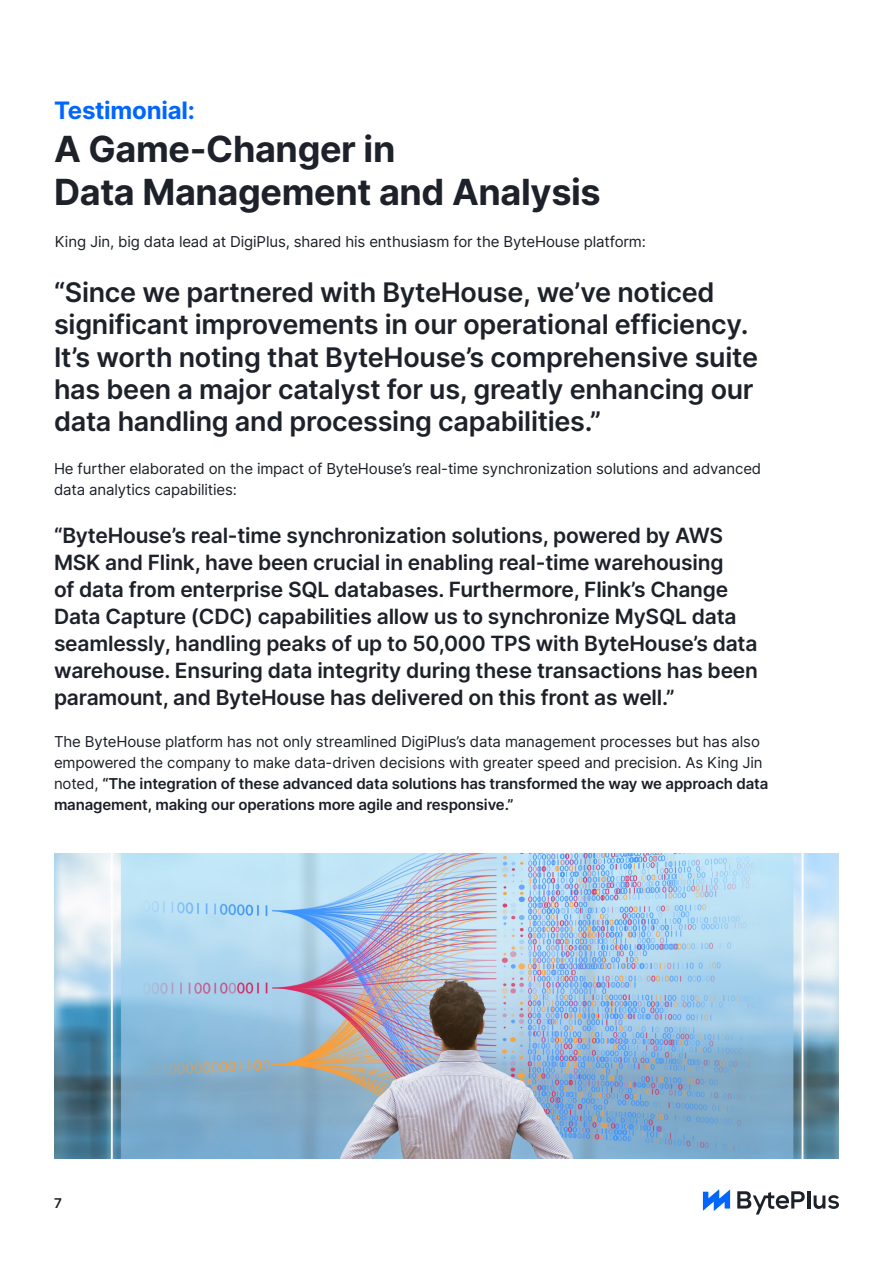
<style>
.page{position:relative;width:893px;height:1263px;background:#fff}
.page>*{position:absolute;margin:0;border:0;box-sizing:border-box;transform-origin:0 0}
.t1{font:700 36px "Inter";letter-spacing:-.01em;color:#1d2129}
.t2{font:600 27px/32.4px "Inter";letter-spacing:-.01em;color:#1d2129}
.t3{font:700 24px "Inter";letter-spacing:-.01em;color:#0066fc}
.t4{font:600 21px/27px "Inter";letter-spacing:-.01em;color:#1d2129}
.t5{font:15px/21px "Inter";letter-spacing:-.01em;color:#1a1f27}
.t6{font:600 13.5px "Inter";color:#1d2129}
.s1{font-weight:600}
</style>
<div class="page">
<svg style="left:737px;top:1191px;width:68px;height:23px"></svg>
<hr style="left:807px;top:1191px;width:3px;height:17px;background:#1d2129">
<svg style="left:814px;top:1195px;width:25px;height:14px"></svg>
<svg style="left:703px;top:1189px;width:27px;height:22px"></svg>
<img style="left:54px;top:853px;width:785px;height:306px">
<p class="t3" style="left:54px;top:93px;width:142px">Testimonial:</p>
<p class="t1" style="left:54px;top:123px;width:343px">A Game-Changer in</p>
<p class="t1" style="left:54px;top:166px;width:548px">Data Management and Analysis</p>
<p class="t5" style="left:55px;top:231px;width:593px">King Jin, big data lead at DigiPlus, shared his enthusiasm for the ByteHouse platform:</p>
<p class="t2" style="left:54px;top:275px;width:706px">“Since we partnered with ByteHouse, we’ve noticed significant improvements in our operational efficiency.<br>It’s worth noting that ByteHouse’s comprehensive suite has been a major catalyst for us, greatly enhancing our data handling and processing capabilities.”</p>
<p class="t5" style="left:54px;top:457px;width:709px">He further elaborated on the impact of ByteHouse’s real-time synchronization solutions and advanced data analytics capabilities:</p>
<p class="t4" style="left:54px;top:522px;width:705px">“ByteHouse’s real-time synchronization solutions, powered by AWS MSK and Flink, have been crucial in enabling real-time warehousing<br>of data from enterprise SQL databases. Furthermore, Flink’s Change Data Capture (CDC) capabilities allow us to synchronize MySQL data seamlessly, handling peaks of up to 50,000 TPS with ByteHouse’s data warehouse. Ensuring data integrity during these transactions has been paramount, and ByteHouse has delivered on this front as well.”</p>
<p class="t5" style="left:54px;top:730px;width:716px">The ByteHouse platform has not only streamlined DigiPlus’s data management processes but has also empowered the company to make data-driven decisions with greater speed and precision. As King Jin noted, <span class="s1">“The integration of these advanced data solutions has transformed the way we approach data management, making our operations more agile and responsive.”</span></p>
<p class="t6" style="left:54px;top:1193px;width:9px">7</p>
</div>
